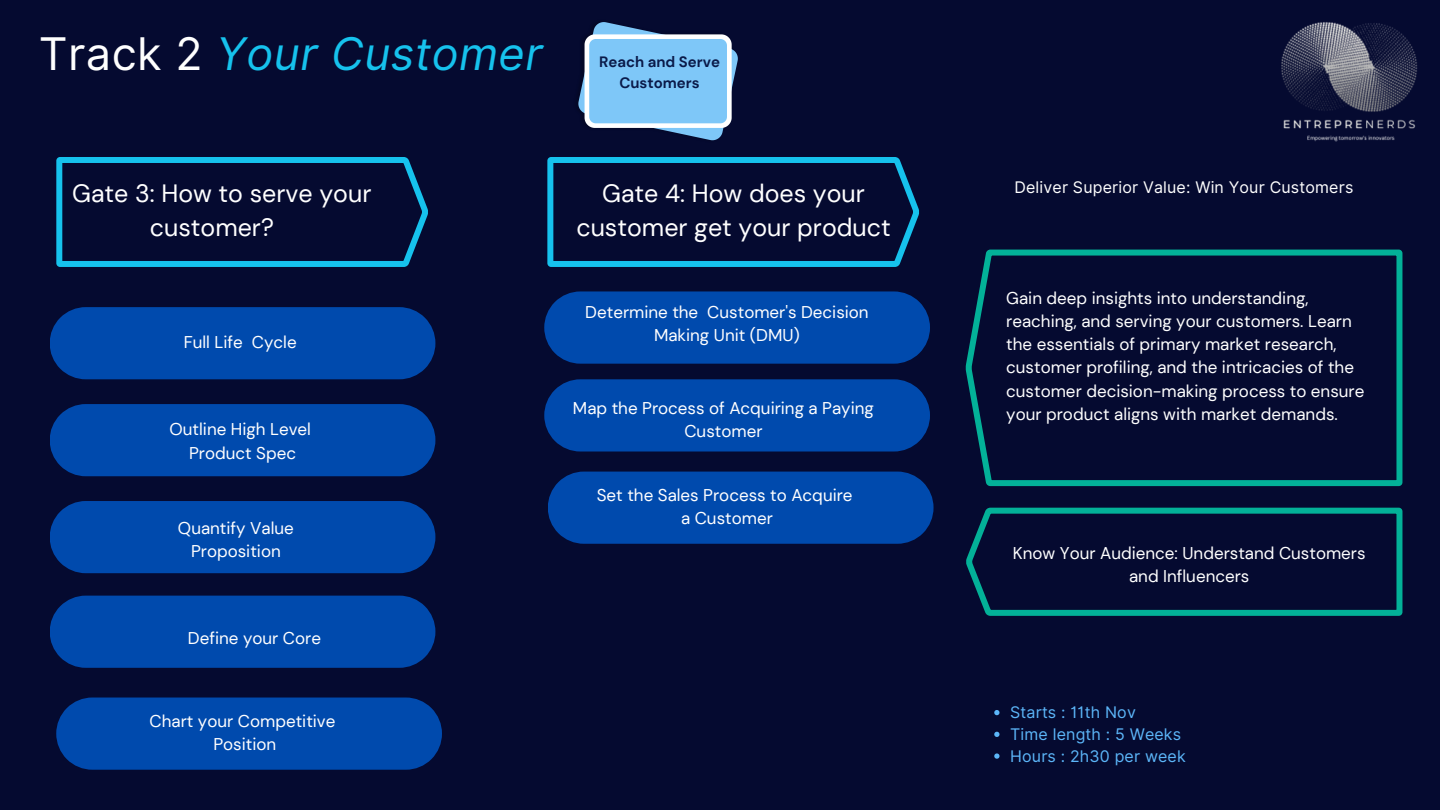
<style>
.page{position:relative;width:1440px;height:810px;background:#050a30}
.page>*{position:absolute;margin:0;border:0;box-sizing:border-box;transform-origin:0 0}
.t1{font:italic 45px "Inter";letter-spacing:.01em;color:#16c2ed}
.t2{font:25px/34.5px "DM Sans";color:#fff}
.t3{font:17px/23.2px "DM Sans";color:#fff;text-align:center}
.t4{font:16px "Inter";letter-spacing:.01em;color:#5cb6f9}
.t5{font:16px "Inter";letter-spacing:.01em;color:#fff}
.t6{font:700 15px "DM Sans";color:#0a1a49}
.s1{font-style:normal;color:#fff}
</style>
<div class="page">
<img style="left:1141px;top:22px;width:277px;height:303px">
<svg style="left:578px;top:22px;width:160px;height:119px"></svg>
<svg style="left:56px;top:157px;width:372px;height:110px"></svg>
<svg style="left:547px;top:157px;width:372px;height:110px"></svg>
<div style="left:50px;top:307px;width:385px;height:72px;background:#004aad"></div>
<div style="left:50px;top:404px;width:385px;height:72px;background:#004aad"></div>
<div style="left:50px;top:501px;width:385px;height:72px;background:#004aad"></div>
<div style="left:50px;top:596px;width:385px;height:72px;background:#004aad"></div>
<div style="left:544px;top:291px;width:386px;height:73px;background:#004aad"></div>
<div style="left:544px;top:379px;width:386px;height:73px;background:#004aad"></div>
<div style="left:548px;top:472px;width:386px;height:72px;background:#004aad"></div>
<svg style="left:966px;top:250px;width:436px;height:236px"></svg>
<svg style="left:966px;top:508px;width:436px;height:108px"></svg>
<svg style="left:994px;top:710px;width:6px;height:5px"></svg>
<svg style="left:994px;top:732px;width:6px;height:5px"></svg>
<svg style="left:994px;top:753px;width:6px;height:6px"></svg>
<div style="left:56px;top:698px;width:386px;height:72px;background:#004aad"></div>
<p class="t1" style="left:39px;top:27px;width:505px"><span class="s1">Track 2</span> Your Customer</p>
<p class="t6" style="left:599px;top:53px;width:122px">Reach and Serve</p>
<h1 class="t6" style="left:619px;top:74px;width:82px">Customers</h1>
<h2 class="t2" style="left:150px;top:176px;width:223px;text-indent:-78px">Gate 3: How to serve your customer?</h2>
<h3 class="t2" style="left:576px;top:176px;width:316px;text-align:center">Gate 4: How does your customer get your product</h3>
<h2 class="t3" style="left:184px;top:331px;width:114px">Full Life Cycle</h2>
<h3 class="t3" style="left:170px;top:418px;width:143px">Outline High Level<br>Product Spec</h3>
<h3 class="t3" style="left:178px;top:516px;width:117px">Quantify Value<br>Proposition</h3>
<p class="t3" style="left:188px;top:627px;width:135px">Define your Core</p>
<p class="t3" style="left:150px;top:709px;width:187px">Chart your Competitive<br>Position</p>
<h3 class="t3" style="left:585px;top:300px;width:285px">Determine the Customer's Decision<br>Making Unit (DMU)</h3>
<h3 class="t3" style="left:573px;top:396px;width:302px">Map the Process of Acquiring a Paying<br>Customer</h3>
<h3 class="t3" style="left:597px;top:484px;width:257px">Set the Sales Process to Acquire a Customer</h3>
<h3 class="t5" style="left:1014px;top:177px;width:340px">Deliver Superior Value: Win Your Customers</h3>
<h3 class="t3" style="left:1006px;top:286px;width:360px;text-align:left">Gain deep insights into understanding, reaching, and serving your customers. Learn the essentials of primary market research, customer profiling, and the intricacies of the customer decision-making process to ensure your product aligns with market demands.</h3>
<h3 class="t3" style="left:1013px;top:541px;width:354px">Know Your Audience: Understand Customers and Influencers</h3>
<h3 class="t4" style="left:1010px;top:703px;width:127px">Starts : 11th Nov</h3>
<h3 class="t4" style="left:1010px;top:725px;width:172px">Time length : 5 Weeks</h3>
<p class="t4" style="left:1010px;top:746px;width:177px">Hours : 2h30 per week</p>
</div>
